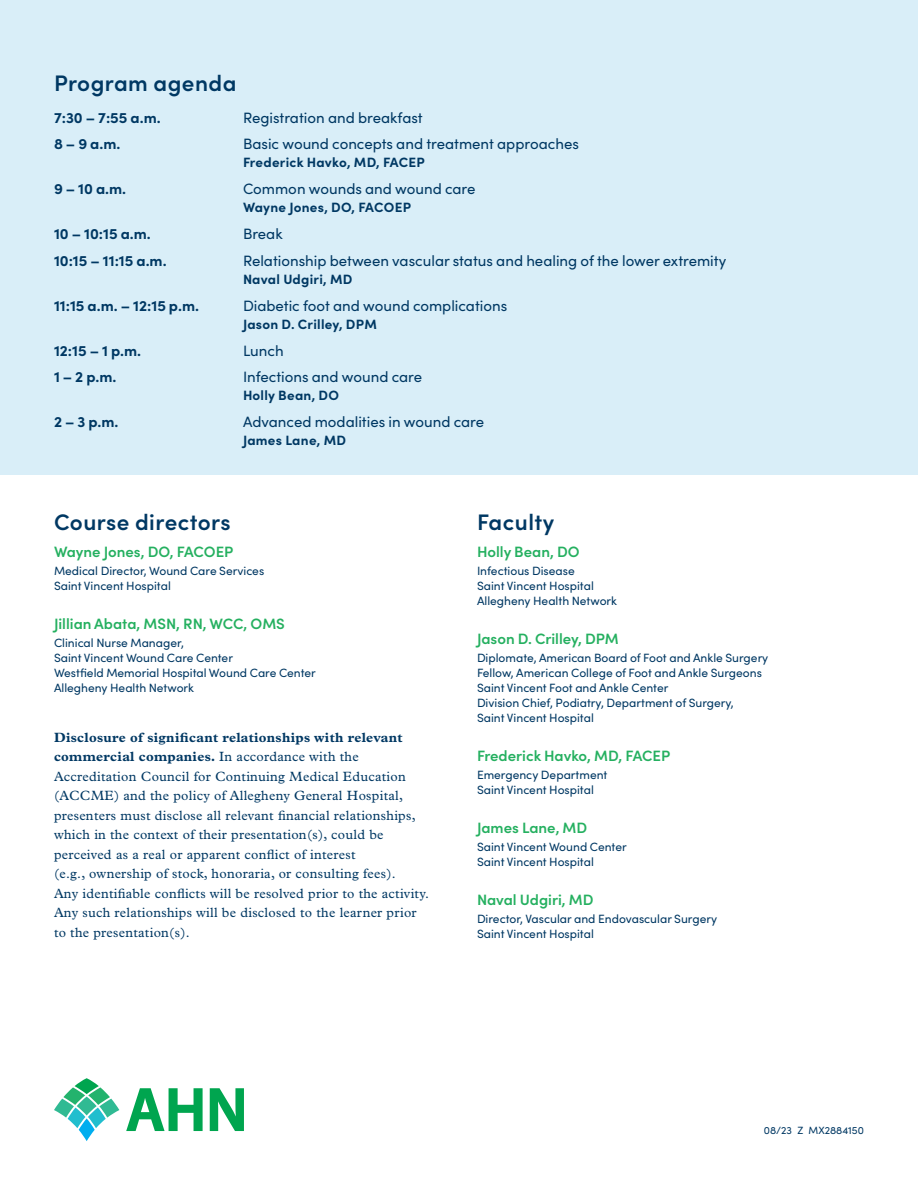
<style>
.page{position:relative;width:918px;height:1188px;background:#fff}
.page>*{position:absolute;margin:0;border:0;box-sizing:border-box;transform-origin:0 0}
._2_Text_Headline_Blu{font:600 22.5px "Sofia Pro";letter-spacing:.02em;color:#003863}
._4_Agenda_Text_Para{font:15px "Sofia Pro";color:#003863}
._5_Speaker_Name-Gree{font:600 15px "Sofia Pro";color:#25b060}
._4_Agenda_Text_Para-2{font:700 15px "Sofia Pro";color:#003863}
.Disclosure_Body_Smal{font:13.5px/19.5px "Plantin MT Pro";letter-spacing:.02em;color:#003863}
._4_Agenda_Text_Para-3{font:700 13.5px "Sofia Pro";letter-spacing:.02em;color:#003863}
._5_Speaker_Text{font:12px/15px "Sofia Pro";color:#003863}
.t1{font:10.5px "Sofia Pro";color:#003863}
.s1{font-weight:700}
</style>
<div class="page">
<div style="left:0;top:0;width:918px;height:475px;background:#d9eef8"></div>
<svg style="left:126px;top:1088px;width:77px;height:43px"></svg>
<svg style="left:210px;top:1088px;width:34px;height:43px"></svg>
<svg style="left:79px;top:1118px;width:16px;height:23px"></svg>
<svg style="left:75px;top:1078px;width:24px;height:16px"></svg>
<svg style="left:54px;top:1087px;width:65px;height:41px"></svg>
<p class="_2_Text_Headline_Blu" style="left:54px;top:66px;width:184px">Program agenda</p>
<p class="_4_Agenda_Text_Para-2" style="left:54px;top:106px;width:108px">7:30 – 7:55 a.m.</p>
<p class="_4_Agenda_Text_Para" style="left:243px;top:106px;width:181px">Registration and breakfast</p>
<p class="_4_Agenda_Text_Para-2" style="left:54px;top:133px;width:68px">8 – 9 a.m.</p>
<p class="_4_Agenda_Text_Para" style="left:243px;top:133px;width:338px">Basic wound concepts and treatment approaches</p>
<p class="_4_Agenda_Text_Para-3" style="left:243px;top:152px;width:183px">Frederick Havko, MD, FACEP</p>
<p class="_4_Agenda_Text_Para-2" style="left:54px;top:177px;width:74px">9 – 10 a.m.</p>
<p class="_4_Agenda_Text_Para" style="left:243px;top:178px;width:234px">Common wounds and wound care</p>
<p class="_4_Agenda_Text_Para-3" style="left:243px;top:197px;width:170px">Wayne Jones, DO, FACOEP</p>
<p class="_4_Agenda_Text_Para-2" style="left:54px;top:222px;width:98px">10 – 10:15 a.m.</p>
<p class="_4_Agenda_Text_Para" style="left:243px;top:223px;width:41px">Break</p>
<p class="_4_Agenda_Text_Para-2" style="left:54px;top:249px;width:114px">10:15 – 11:15 a.m.</p>
<p class="_4_Agenda_Text_Para" style="left:243px;top:250px;width:485px">Relationship between vascular status and healing of the lower extremity</p>
<p class="_4_Agenda_Text_Para-3" style="left:243px;top:269px;width:111px">Naval Udgiri, MD</p>
<p class="_4_Agenda_Text_Para-2" style="left:54px;top:294px;width:147px">11:15 a.m. – 12:15 p.m.</p>
<p class="_4_Agenda_Text_Para" style="left:243px;top:295px;width:266px">Diabetic foot and wound complications</p>
<p class="_4_Agenda_Text_Para-3" style="left:243px;top:314px;width:135px">Jason D. Crilley, DPM</p>
<p class="_4_Agenda_Text_Para-2" style="left:54px;top:339px;width:89px">12:15 – 1 p.m.</p>
<p class="_4_Agenda_Text_Para" style="left:243px;top:339px;width:42px">Lunch</p>
<p class="_4_Agenda_Text_Para-2" style="left:54px;top:366px;width:64px">1 – 2 p.m.</p>
<p class="_4_Agenda_Text_Para" style="left:243px;top:366px;width:181px">Infections and wound care</p>
<p class="_4_Agenda_Text_Para-3" style="left:243px;top:385px;width:98px">Holly Bean, DO</p>
<p class="_4_Agenda_Text_Para-2" style="left:54px;top:410px;width:66px">2 – 3 p.m.</p>
<p class="_4_Agenda_Text_Para" style="left:243px;top:411px;width:243px">Advanced modalities in wound care</p>
<p class="_4_Agenda_Text_Para-3" style="left:243px;top:430px;width:105px">James Lane, MD</p>
<p class="_2_Text_Headline_Blu" style="left:54px;top:505px;width:178px">Course directors</p>
<p class="_5_Speaker_Name-Gree" style="left:54px;top:541px;width:181px">Wayne Jones, DO, FACOEP</p>
<p class="_5_Speaker_Text" style="left:54px;top:563px;width:212px">Medical Director, Wound Care Services<br>Saint Vincent Hospital</p>
<p class="_5_Speaker_Name-Gree" style="left:54px;top:613px;width:232px">Jillian Abata, MSN, RN, WCC, OMS</p>
<p class="_5_Speaker_Text" style="left:54px;top:635px;width:263px">Clinical Nurse Manager,<br>Saint Vincent Wound Care Center<br>Westfield Memorial Hospital Wound Care Center<br>Allegheny Health Network</p>
<p class="Disclosure_Body_Smal" style="left:54px;top:728px;width:376px"><span class="s1">Disclosure of significant relationships with relevant commercial companies.</span> In accordance with the Accreditation Council for Continuing Medical Education (ACCME) and the policy of Allegheny General Hospital, presenters must disclose all relevant financial relationships, which in the context of their presentation(s), could be perceived as a real or apparent conflict of interest<br>(e.g., ownership of stock, honoraria, or consulting fees).<br>Any identifiable conflicts will be resolved prior to the activity.<br>Any such relationships will be disclosed to the learner prior to the presentation(s).</p>
<p class="_2_Text_Headline_Blu" style="left:477px;top:505px;width:79px">Faculty</p>
<p class="_5_Speaker_Name-Gree" style="left:477px;top:541px;width:104px">Holly Bean, DO</p>
<p class="_5_Speaker_Text" style="left:477px;top:563px;width:142px">Infectious Disease<br>Saint Vincent Hospital<br>Allegheny Health Network</p>
<p class="_5_Speaker_Name-Gree" style="left:477px;top:628px;width:143px">Jason D. Crilley, DPM</p>
<p class="_5_Speaker_Text" style="left:477px;top:650px;width:293px">Diplomate, American Board of Foot and Ankle Surgery Fellow, American College of Foot and Ankle Surgeons Saint Vincent Foot and Ankle Center<br>Division Chief, Podiatry, Department of Surgery,<br>Saint Vincent Hospital</p>
<p class="_5_Speaker_Name-Gree" style="left:477px;top:745px;width:195px">Frederick Havko, MD, FACEP</p>
<p class="_5_Speaker_Text" style="left:477px;top:767px;width:132px">Emergency Department<br>Saint Vincent Hospital</p>
<p class="_5_Speaker_Name-Gree" style="left:477px;top:817px;width:112px">James Lane, MD</p>
<p class="_5_Speaker_Text" style="left:477px;top:839px;width:151px">Saint Vincent Wound Center<br>Saint Vincent Hospital</p>
<p class="_5_Speaker_Name-Gree" style="left:477px;top:889px;width:118px">Naval Udgiri, MD</p>
<p class="_5_Speaker_Text" style="left:477px;top:911px;width:242px">Director, Vascular and Endovascular Surgery<br>Saint Vincent Hospital</p>
<p class="t1" style="left:764px;top:1123px;width:102px">08/23 Z MX2884150</p>
</div>
